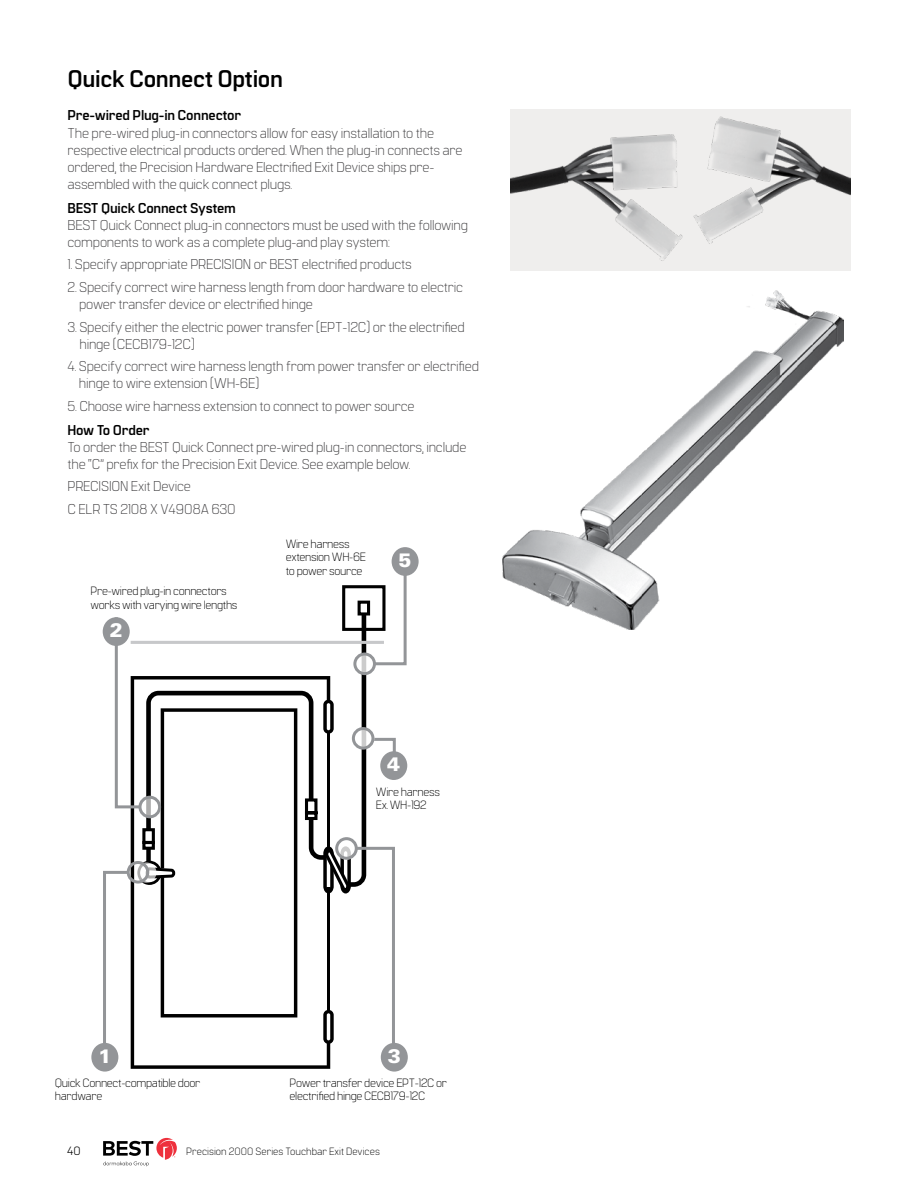
<style>
.page{position:relative;width:918px;height:1188px;background:#fff}
.page>*{position:absolute;margin:0;border:0;box-sizing:border-box;transform-origin:0 0}
.t1{font:700 24px "Manifold CF";letter-spacing:-.015em;color:#000}
.t2{font:900 19.5px "Univers LT Std";color:#fff}
.t3{font:300 14.25px/17.1px "Manifold CF";letter-spacing:-.015em;color:#414042}
.t4{font:700 14.25px "Manifold CF";letter-spacing:-.015em;color:#000}
.t5{font:300 12px/13.5px "Manifold CF";letter-spacing:-.03em;color:#000}
.t6{font:12px "Manifold CF";color:#000}
.t7{font:300 10.5px "Manifold CF";color:#000}
</style>
<div class="page">
<svg style="left:103px;top:1138px;width:74px;height:28px"></svg>
<img style="left:511px;top:109px;width:339px;height:162px">
<img style="left:503px;top:290px;width:341px;height:340px">
<div style="left:91px;top:1043px;width:27px;height:29px;background:#939598;border-radius:50%"></div>
<div style="left:392px;top:547px;width:27px;height:29px;background:#939598;border-radius:50%"></div>
<svg style="left:102px;top:569px;width:306px;height:503px"></svg>
<h1 class="t1" style="left:68px;top:64px;width:217px">Quick Connect Option</h1>
<p class="t4" style="left:68px;top:107px;width:175px">Pre-wired Plug-in Connector</p>
<p class="t3" style="left:68px;top:124px;width:397px">The pre-wired plug-in connectors allow for easy installation to the respective electrical products ordered. When the plug-in connects are ordered, the Precision Hardware Electrified Exit Device ships pre&shy;assembled with the quick connect plugs.</p>
<p class="t4" style="left:68px;top:200px;width:170px">BEST Quick Connect System</p>
<p class="t3" style="left:68px;top:216px;width:402px">BEST Quick Connect plug-in connectors must be used with the following components to work as a complete plug-and play system:</p>
<p class="t3" style="left:68px;top:256px;width:346px">1. Specify appropriate PRECISION or BEST electrified products</p>
<p class="t3" style="left:79px;top:279px;width:385px;text-indent:-12px">2. Specify correct wire harness length from door hardware to electric power transfer device or electrified hinge</p>
<p class="t3" style="left:79px;top:318px;width:387px;text-indent:-12px">3. Specify either the electric power transfer (EPT-12C) or the electrified hinge (CECB179-12C)</p>
<p class="t3" style="left:79px;top:358px;width:402px;text-indent:-11px">4. Specify correct wire harness length from power transfer or electrified hinge to wire extension (WH-6E)</p>
<p class="t3" style="left:68px;top:397px;width:349px">5. Choose wire harness extension to connect to power source</p>
<p class="t4" style="left:68px;top:421px;width:84px">How To Order</p>
<p class="t3" style="left:68px;top:438px;width:401px">To order the BEST Quick Connect pre-wired plug-in connectors, include the “C” prefix for the Precision Exit Device. See example below.</p>
<p class="t3" style="left:68px;top:475px;width:170px;line-height:22.5px">PRECISION Exit Device<br>C ELR TS 2108 X V4908A 630</p>
<p class="t5" style="left:91px;top:584px;width:148px">Pre-wired plug-in connectors works with varying wire lengths</p>
<h2 class="t2" style="left:110px;top:618px;width:15px">2</h2>
<p class="t5" style="left:286px;top:537px;width:82px">Wire harness extension WH-6E to power source</p>
<h2 class="t2" style="left:399px;top:548px;width:15px">5</h2>
<h2 class="t2" style="left:387px;top:752px;width:15px">4</h2>
<p class="t5" style="left:376px;top:785px;width:66px">Wire harness<br>Ex. WH-192</p>
<h2 class="t2" style="left:98px;top:1044px;width:15px">1</h2>
<h2 class="t2" style="left:388px;top:1044px;width:15px">3</h2>
<p class="t5" style="left:55px;top:1076px;width:147px">Quick Connect-compatible door hardware</p>
<p class="t5" style="left:290px;top:1076px;width:159px">Power transfer device EPT-12C or electrified hinge CECB179-12C</p>
<p class="t6" style="left:67px;top:1144px;width:15px">40</p>
<p class="t7" style="left:186px;top:1145px;width:195px">Precision 2000 Series Touchbar Exit Devices</p>
</div>
